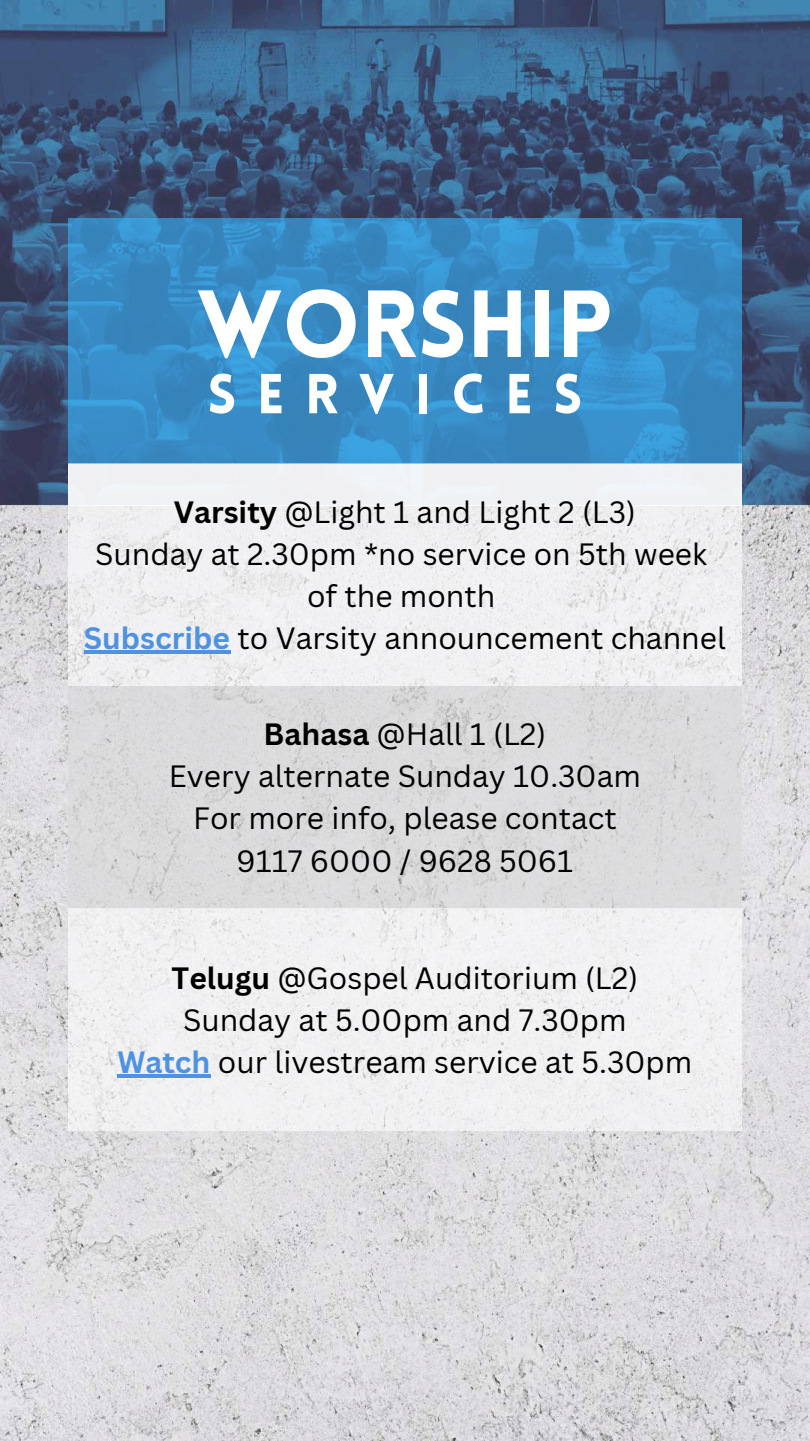
<style>
.page{position:relative;width:810px;height:1441px;background:#fff}
.page>*{position:absolute;margin:0;border:0;box-sizing:border-box;transform-origin:0 0}
.t1{font:900 93px "Lovelo";color:#fff}
.t2{font:900 55px "Lovelo";letter-spacing:.37em;color:#fff}
.t3{font:30px/42px "Canva Sans";color:#000;text-align:center}
.s1{font-weight:700}
.s2{font-weight:700;color:#4e92e1}
</style>
<div class="page">
<img style="left:0;top:0;width:810px;height:1440px">
<div style="left:68px;top:463px;width:674px;height:222px;background:#f0f0f2"></div>
<hr style="left:84px;top:650px;width:146px;height:3px;background:#4e92e1">
<svg style="left:68px;top:218px;width:674px;height:245px;background:#388bc5"></svg>
<div style="left:68px;top:685px;width:674px;height:223px;background:#d9d9d9"></div>
<div style="left:68px;top:908px;width:674px;height:222px;background:#f1f1f2"></div>
<hr style="left:117px;top:1074px;width:94px;height:3px;background:#4e92e1">
<h1 class="t1" style="left:197px;top:287px;width:417px">WORSHIP</h1>
<h2 class="t2" style="left:207px;top:372px;width:377px">SERVICES</h2>
<p class="t3" style="left:84px;top:490px;width:643px"><span class="s1">Varsity</span> @Light 1 and Light 2 (L3)<br>Sunday at 2.30pm *no service on 5th week of the month<br><span class="s2">Subscribe</span> to Varsity announcement channel</p>
<p class="t3" style="left:169px;top:712px;width:474px"><span class="s1">Bahasa</span> @Hall 1 (L2)<br>Every alternate Sunday 10.30am<br>For more info, please contact<br>9117 6000 / 9628 5061</p>
<p class="t3" style="left:117px;top:955px;width:577px"><span class="s1">Telugu</span> @Gospel Auditorium (L2)<br>Sunday at 5.00pm and 7.30pm<br><span class="s2">Watch</span> our livestream service at 5.30pm</p>
</div>
